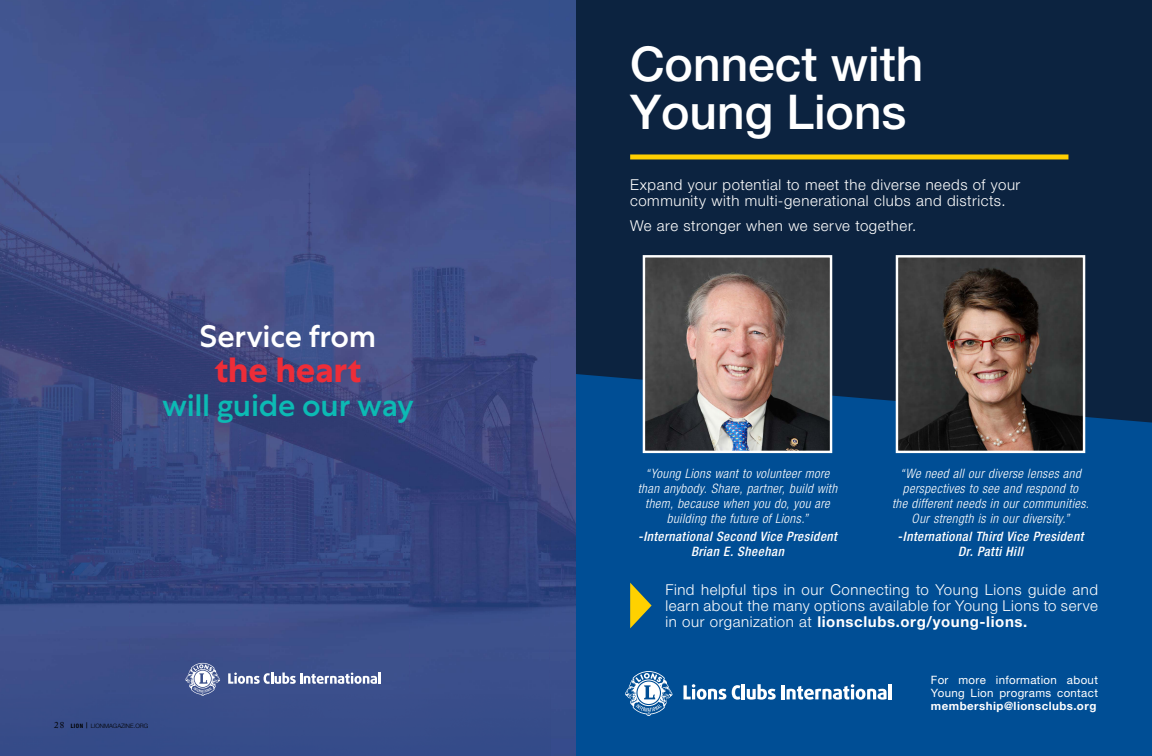
<style>
.page{position:relative;width:1152px;height:756px;background:#fff}
.page>*{position:absolute;margin:0;border:0;box-sizing:border-box;transform-origin:0 0}
.t1{font:500 48px/48px "Helvetica Neue LT Std";color:#fff}
.t2{font:700 35px "Centra No 1";letter-spacing:-.01em;color:#ee2d38}
.t3{font:500 31px "Centra No 1";letter-spacing:-.01em;color:#0cbab4}
.t4{font:500 31px "Centra No 1";letter-spacing:-.01em;color:#fff}
.t5{font:300 15px/16px "Helvetica Neue LT Std";letter-spacing:.035em;color:#fff}
.t6{font:italic 300 condensed 13px/15px "Helvetica Neue LT Std";letter-spacing:.035em;color:#fff;text-align:center}
.t7{font:italic 500 condensed 13px/15px "Helvetica Neue LT Std";letter-spacing:.04em;color:#fff;text-align:center}
.t8{font:11.5px/13px "Helvetica Neue LT Std";letter-spacing:.03em;color:#fff}
.t9{font:700 11.5px "Helvetica Neue LT Std";letter-spacing:.04em;color:#fff}
.t10{font:300 6px "Helvetica Neue LT Std";color:#000}
.s1{font-family:"Adobe Caslon Pro";font-weight:400;font-size:9px}
.s2{font-weight:700;font-stretch:condensed}
.s3{font-weight:500}
.s4{font-weight:700}
</style>
<div class="page">
<img style="left:0;top:0;width:576px;height:756px">
<svg style="left:185px;top:663px;width:35px;height:33px"></svg>
<svg style="left:228px;top:673px;width:153px;height:11px"></svg>
<div style="left:576px;top:0;width:576px;height:756px;background:#0c2340"></div>
<div style="left:576px;top:509px;width:576px;height:247px;background:#004e95"></div>
<svg style="left:576px;top:374px;width:576px;height:123px;background:#02498b"></svg>
<svg style="left:576px;top:497px;width:576px;height:86px"></svg>
<div style="left:630px;top:154px;width:438px;height:5px;background:#ffcf01"></div>
<svg style="left:683px;top:684px;width:43px;height:16px"></svg>
<svg style="left:732px;top:685px;width:8px;height:15px"></svg>
<hr style="left:742px;top:684px;width:3px;height:15px;background:#fff">
<svg style="left:747px;top:684px;width:29px;height:16px"></svg>
<hr style="left:781px;top:685px;width:4px;height:14px;background:#fff">
<svg style="left:787px;top:684px;width:100px;height:16px"></svg>
<hr style="left:888px;top:684px;width:4px;height:15px;background:#fff">
<svg style="left:625px;top:671px;width:47px;height:45px"></svg>
<img style="left:646px;top:258px;width:183px;height:192px">
<div style="left:643px;top:255px;width:189px;height:198px;border:2px solid #fefefe"></div>
<img style="left:899px;top:258px;width:183px;height:192px">
<div style="left:896px;top:255px;width:189px;height:198px;border:2px solid #fefefe"></div>
<svg style="left:630px;top:583px;width:22px;height:45px"></svg>
<h3 class="t4" style="left:200px;top:318px;width:178px">Service from</h3>
<h2 class="t2" style="left:215px;top:349px;width:148px">the heart</h2>
<h3 class="t3" style="left:162px;top:387px;width:253px">will guide our way</h3>
<p class="t10" style="left:54px;top:722px;width:96px"><span class="s1">28</span> <span class="s2">LION</span> <span class="s3">|</span> LIONMAGAZINE.ORG</p>
<h1 class="t1" style="left:630px;top:39px;width:295px">Connect with<br>Young Lions</h1>
<p class="t5" style="left:630px;top:176px;width:392px">Expand your potential to meet the diverse needs of your community with multi-generational clubs and districts.</p>
<p class="t5" style="left:630px;top:217px;width:288px">We are stronger when we serve together.</p>
<p class="t6" style="left:638px;top:466px;width:201px">“Young Lions want to volunteer more than anybody. Share, partner, build with them, because when you do, you are building the future of Lions.”</p>
<p class="t7" style="left:638px;top:529px;width:200px">-International Second Vice President<br>Brian E. Sheehan</p>
<p class="t6" style="left:892px;top:466px;width:199px">“We need all our diverse lenses and perspectives to see and respond to<br>the different needs in our communities.<br>Our strength is in our diversity.”</p>
<p class="t7" style="left:898px;top:529px;width:187px">-International Third Vice President<br>Dr. Patti Hill</p>
<p class="t5" style="left:665px;top:582px;width:434px;text-align:justify">Find helpful tips in our Connecting to Young Lions guide and learn about the many options available for Young Lions to serve in our organization at <span class="s4">lionsclubs.org/young-lions.</span></p>
<p class="t8" style="left:931px;top:674px;width:169px">For more information about<br>Young Lion programs contact</p>
<p class="t9" style="left:931px;top:699px;width:167px">membership@lionsclubs.org</p>
</div>
